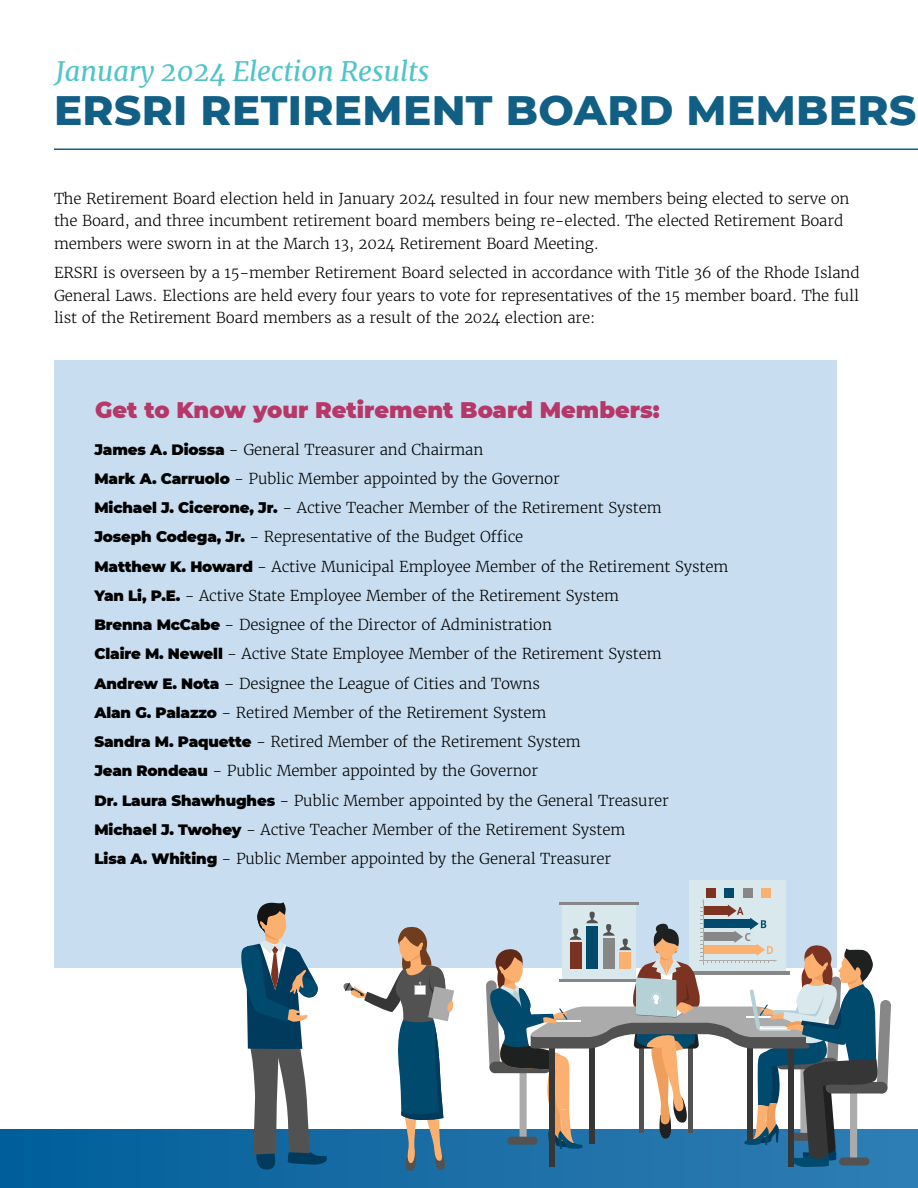
<style>
.page{position:relative;width:918px;height:1188px;background:#fff}
.page>*{position:absolute;margin:0;border:0;box-sizing:border-box;transform-origin:0 0}
.t1{font:800 42px "Montserrat";letter-spacing:.01em;color:#115f85}
.t2{font:italic 27px "Merriweather";color:#50c4c9}
.t3{font:900 22.5px "Montserrat";color:#b63868}
.t4{font:300 15px/29.2px "Merriweather";letter-spacing:-.01em;color:#000}
.s1{font-family:"Montserrat";font-weight:900}
</style>
<div class="page">
<div style="left:54px;top:360px;width:783px;height:608px;background:#c8def0"></div>
<div style="left:0;top:1129px;width:918px;height:59px;background:linear-gradient(to right,#025f99,#317eb4)"></div>
<div style="left:689px;top:880px;width:96px;height:91px;background:#d9e8ed"></div>
<div style="left:706px;top:889px;width:10px;height:9px;background:#7d3321"></div>
<div style="left:725px;top:889px;width:9px;height:9px;background:#004a6e"></div>
<div style="left:743px;top:889px;width:9px;height:9px;background:#878787"></div>
<div style="left:761px;top:889px;width:10px;height:9px;background:#fcb070"></div>
<svg style="left:486px;top:899px;width:405px;height:269px"></svg>
<svg style="left:343px;top:927px;width:111px;height:246px"></svg>
<svg style="left:236px;top:902px;width:92px;height:268px"></svg>
<hr style="left:54px;top:148px;width:864px;height:2px;background:#115f85">
<h2 class="t2" style="left:56px;top:52px;width:375px">January 2024 Election Results</h2>
<h1 class="t1" style="left:54px;top:80px;width:864px">ERSRI RETIREMENT BOARD MEMBERS</h1>
<p class="t4" style="left:54px;top:187px;width:797px;line-height:22.5px">The Retirement Board election held in January 2024 resulted in four new members being elected to serve on the Board, and three incumbent retirement board members being re-elected. The elected Retirement Board members were sworn in at the March 13, 2024 Retirement Board Meeting.</p>
<p class="t4" style="left:54px;top:261px;width:807px;line-height:22.5px;text-align:justify">ERSRI is overseen by a 15-member Retirement Board selected in accordance with Title 36 of the Rhode Island General Laws. Elections are held every four years to vote for representatives of the 15 member board. The full list of the Retirement Board members as a result of the 2024 election are:</p>
<h3 class="t3" style="left:95px;top:393px;width:566px">Get to Know your Retirement Board Members:</h3>
<p class="t4" style="left:94px;top:435px;width:635px"><span class="s1">James A. Diossa</span> - General Treasurer and Chairman<br><span class="s1">Mark A. Carruolo</span> - Public Member appointed by the Governor<br><span class="s1">Michael J. Cicerone, Jr.</span> - Active Teacher Member of the Retirement System<br><span class="s1">Joseph Codega, Jr.</span> - Representative of the Budget Office<br><span class="s1">Matthew K. Howard</span> - Active Municipal Employee Member of the Retirement System <span class="s1">Yan Li, P.E.</span> - Active State Employee Member of the Retirement System<br><span class="s1">Brenna McCabe</span> - Designee of the Director of Administration<br><span class="s1">Claire M. Newell</span> - Active State Employee Member of the Retirement System <span class="s1">Andrew E. Nota</span> – Designee the League of Cities and Towns<br><span class="s1">Alan G. Palazzo</span> - Retired Member of the Retirement System<br><span class="s1">Sandra M. Paquette</span> - Retired Member of the Retirement System<br><span class="s1">Jean Rondeau</span> - Public Member appointed by the Governor<br><span class="s1">Dr. Laura Shawhughes</span> - Public Member appointed by the General Treasurer <span class="s1">Michael J. Twohey</span> - Active Teacher Member of the Retirement System<br><span class="s1">Lisa A. Whiting</span> - Public Member appointed by the General Treasurer</p>
</div>
